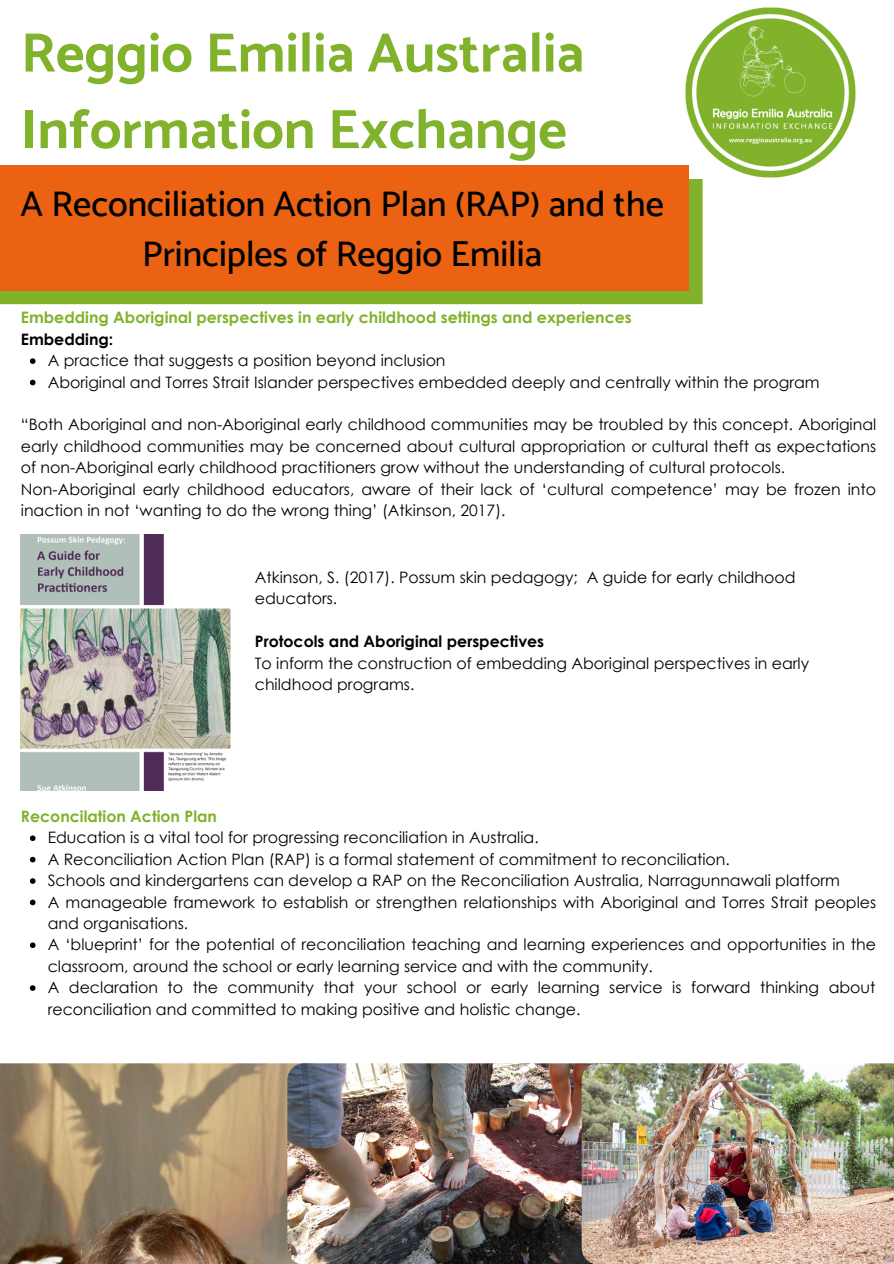
<style>
.page{position:relative;width:894px;height:1264px;background:#fff}
.page>*{position:absolute;margin:0;border:0;box-sizing:border-box;transform-origin:0 0}
.t1{font:700 55.65px/76.5px "Catamaran";color:#81b22c}
.t2{font:500 36px/49.5px "Catamaran";color:#000;text-align:center}
.t3{font:15.75px/21.5px "Century Gothic";color:#000}
.t4{font:700 15.75px "Century Gothic";color:#81b22c}
.t5{font:700 15.75px "Century Gothic";color:#000}
</style>
<div class="page">
<img style="left:685px;top:7px;width:171px;height:178px">
<svg style="left:0;top:179px;width:702px;height:125px;background:#89ab29"></svg>
<div style="left:0;top:165px;width:688px;height:125px;background:#ea6212"></div>
<img style="left:0;top:1063px;width:300px;height:200px">
<svg style="left:30px;top:358px;width:6px;height:6px"></svg>
<svg style="left:30px;top:380px;width:6px;height:5px"></svg>
<img style="left:287px;top:1063px;width:358px;height:200px;border-radius:17px">
<img style="left:581px;top:1063px;width:312px;height:200px">
<img style="left:21px;top:534px;width:210px;height:256px">
<svg style="left:30px;top:835px;width:6px;height:6px"></svg>
<svg style="left:30px;top:856px;width:6px;height:6px"></svg>
<svg style="left:30px;top:878px;width:6px;height:5px"></svg>
<svg style="left:30px;top:899px;width:6px;height:6px"></svg>
<svg style="left:30px;top:942px;width:6px;height:6px"></svg>
<svg style="left:30px;top:985px;width:6px;height:5px"></svg>
<p class="t1" style="left:21px;top:14px;width:565px">Reggio Emilia Australia<br>Information Exchange</p>
<p class="t2" style="left:21px;top:179px;width:644px">A Reconciliation Action Plan (RAP) and the<br>Principles of Reggio Emilia</p>
<p class="t4" style="left:21px;top:307px;width:612px">Embedding Aboriginal perspectives in early childhood settings and experiences</p>
<p class="t5" style="left:21px;top:329px;width:94px">Embedding:</p>
<p class="t3" style="left:48px;top:349px;width:399px">A practice that suggests a position beyond inclusion</p>
<p class="t3" style="left:48px;top:370px;width:773px">Aboriginal and Torres Strait Islander perspectives embedded deeply and centrally within the program</p>
<p class="t3" style="left:21px;top:413px;width:856px;text-align:justify">“Both Aboriginal and non-Aboriginal early childhood communities may be troubled by this concept. Aboriginal early childhood communities may be concerned about cultural appropriation or cultural theft as expectations of non-Aboriginal early childhood practitioners grow without the understanding of cultural protocols.</p>
<p class="t3" style="left:21px;top:477px;width:856px">Non-Aboriginal early childhood educators, aware of their lack of ‘cultural competence’ may be frozen into inaction in not ‘wanting to do the wrong thing’ (Atkinson, 2017).</p>
<p class="t3" style="left:255px;top:566px;width:542px">Atkinson, S. (2017). Possum skin pedagogy; A guide for early childhood educators.</p>
<p class="t5" style="left:255px;top:631px;width:291px">Protocols and Aboriginal perspectives</p>
<p class="t3" style="left:255px;top:651px;width:555px">To inform the construction of embedding Aboriginal perspectives in early childhood programs.</p>
<p class="t4" style="left:21px;top:806px;width:197px">Reconcilation Action Plan</p>
<p class="t3" style="left:48px;top:826px;width:492px">Education is a vital tool for progressing reconciliation in Australia.</p>
<p class="t3" style="left:48px;top:847px;width:683px">A Reconciliation Action Plan (RAP) is a formal statement of commitment to reconciliation.</p>
<p class="t3" style="left:48px;top:869px;width:793px">Schools and kindergartens can develop a RAP on the Reconciliation Australia, Narragunnawali platform</p>
<p class="t3" style="left:48px;top:890px;width:829px">A manageable framework to establish or strengthen relationships with Aboriginal and Torres Strait peoples and organisations.</p>
<p class="t3" style="left:48px;top:933px;width:829px">A ‘blueprint’ for the potential of reconciliation teaching and learning experiences and opportunities in the classroom, around the school or early learning service and with the community.</p>
<p class="t3" style="left:48px;top:976px;width:829px">A declaration to the community that your school or early learning service is forward thinking about reconciliation and committed to making positive and holistic change.</p>
</div>
